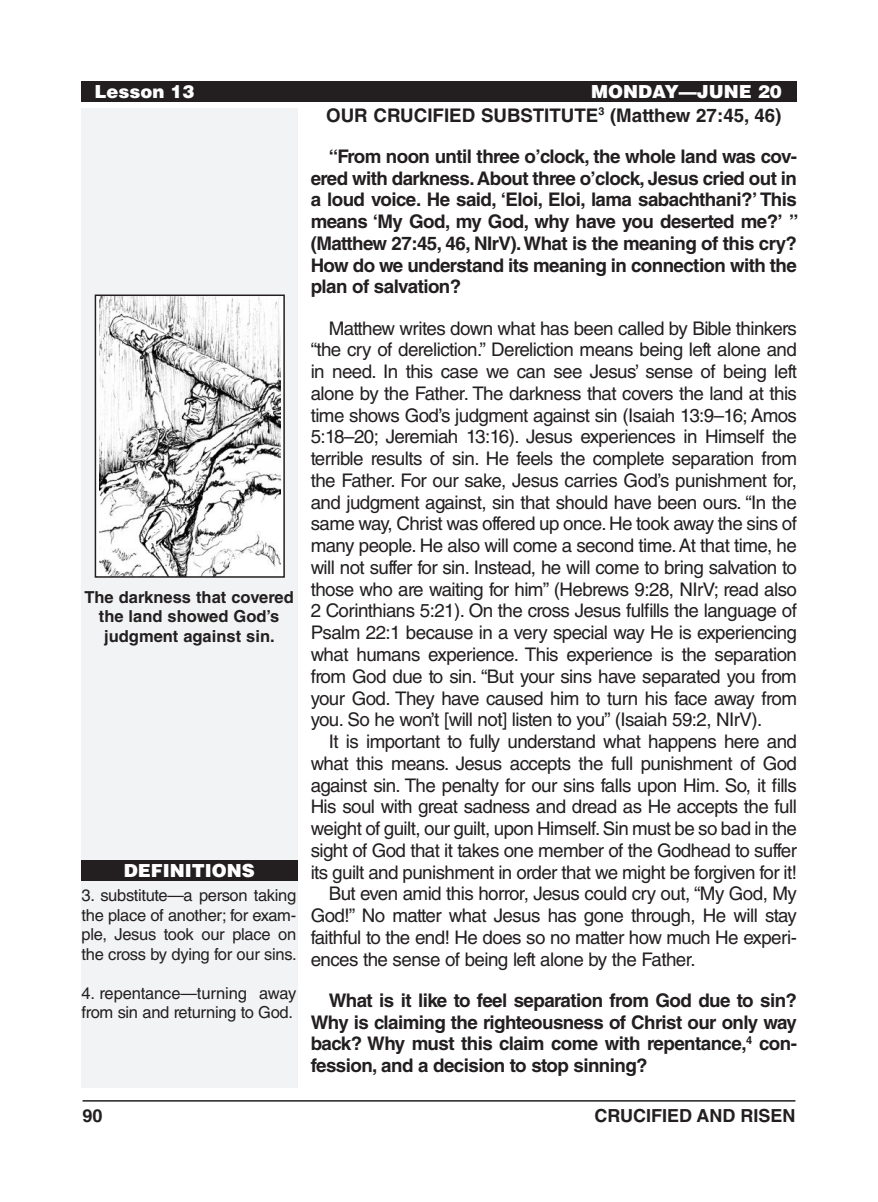
<style>
.page{position:relative;width:878px;height:1202px;background:#fff}
.page>*{position:absolute;margin:0;border:0;box-sizing:border-box;transform-origin:0 0}
.Body_Text_SpaceBefor{font:18.75px/21.8px "Helvetica LT Std";letter-spacing:-.03em;color:#231f20;text-align:justify}
.Body_Text{font:18.75px/21.8px "Helvetica LT Std";letter-spacing:-.03em;color:#231f20;text-align:justify}
.Body_Text_Bold_Space{font:700 18.75px/21.8px "Helvetica LT Std";letter-spacing:-.03em;color:#231f20;text-align:justify}
.Subheadings{font:700 18.75px "Helvetica LT Std";color:#231f20}
.Running_Head_-_Right{font:900 18px "Helvetica LT Std";color:#fff}
.Footer_-_Right{font:700 18px "Helvetica LT Std";color:#231f20}
.Definitions_Heading{font:900 18px "Helvetica LT Std";color:#fff}
.Definitions_Text{font:16.5px/19.5px "Helvetica LT Std";letter-spacing:-.02em;color:#231f20;text-align:justify}
.Image_Captions{font:700 16.5px/19.5px "Helvetica LT Std";color:#231f20;text-align:center}
</style>
<div class="page">
<div style="left:81px;top:81px;width:715px;height:20px;background:#231f20"></div>
<hr style="left:82px;top:1100px;width:713px;height:1px;background:#231f20">
<div style="left:81px;top:108px;width:216px;height:979px;background:#f2f3f4"></div>
<div style="left:81px;top:860px;width:217px;height:20px;background:#231f20"></div>
<img style="left:99px;top:297px;width:181px;height:277px">
<div style="left:95px;top:294px;width:190px;height:283px;border:2px solid #231f20"></div>
<p class="Running_Head_-_Right" style="left:94px;top:79px;width:102px">Lesson 13</p>
<p class="Image_Captions" style="left:84px;top:587px;width:211px">The darkness that covered the land showed God’s judgment against sin.</p>
<p class="Definitions_Heading" style="left:124px;top:859px;width:132px">DEFINITIONS</p>
<p class="Definitions_Text" style="left:82px;top:885px;width:216px">3. substitute—a person taking the place of another; for exam&shy;ple, Jesus took our place on the cross by dying for our sins.</p>
<p class="Definitions_Text" style="left:82px;top:983px;width:216px">4. repentance—turning away from sin and returning to God.</p>
<p class="Running_Head_-_Right" style="left:591px;top:79px;width:192px">MONDAY—JUNE 20</p>
<p class="Subheadings" style="left:326px;top:103px;width:457px">OUR CRUCIFIED SUBSTITUTE<sup>3</sup> (Matthew 27:45, 46)</p>
<p class="Body_Text_Bold_Space" style="left:311px;top:145px;width:489px;text-indent:18px">“From noon until three o’clock, the whole land was cov&shy;ered with darkness. About three o’clock, Jesus cried out in a loud voice. He said, ‘Eloi, Eloi, lama sabachthani?’ This means ‘My God, my God, why have you deserted me?’ ” (Matthew 27:45, 46, NIrV). What is the meaning of this cry?<br>How do we understand its meaning in connection with the plan of salvation?</p>
<p class="Body_Text_SpaceBefor" style="left:311px;top:317px;width:488px;text-indent:18px">Matthew writes down what has been called by Bible thinkers “the cry of dereliction.” Dereliction means being left alone and in need. In this case we can see Jesus’ sense of being left alone by the Father. The darkness that covers the land at this time shows God’s judgment against sin (Isaiah 13:9–16; Amos 5:18–20; Jeremiah 13:16). Jesus experiences in Himself the terrible results of sin. He feels the complete separation from the Father. For our sake, Jesus carries God’s punishment for, and judgment against, sin that should have been ours. “In the same way, Christ was offered up once. He took away the sins of many people. He also will come a second time. At that time, he will not suffer for sin. Instead, he will come to bring salvation to those who are waiting for him” (Hebrews 9:28, NIrV; read also 2 Corinthians 5:21). On the cross Jesus fulfills the language of Psalm 22:1 because in a very special way He is experiencing what humans experience. This experience is the separation from God due to sin. “But your sins have separated you from your God. They have caused him to turn his face away from you. So he won’t [will not] listen to you” (Isaiah 59:2, NIrV).</p>
<p class="Body_Text" style="left:311px;top:730px;width:488px;text-indent:18px">It is important to fully understand what happens here and what this means. Jesus accepts the full punishment of God against sin. The penalty for our sins falls upon Him. So, it fills His soul with great sadness and dread as He accepts the full weight of guilt, our guilt, upon Himself. Sin must be so bad in the sight of God that it takes one member of the Godhead to suffer its guilt and punishment in order that we might be forgiven for it!</p>
<p class="Body_Text" style="left:311px;top:882px;width:488px;text-indent:18px">But even amid this horror, Jesus could cry out, “My God, My God!” No matter what Jesus has gone through, He will stay faithful to the end! He does so no matter how much He experi&shy;ences the sense of being left alone by the Father.</p>
<p class="Body_Text_Bold_Space" style="left:311px;top:989px;width:488px;text-indent:18px">What is it like to feel separation from God due to sin?<br>Why is claiming the righteousness of Christ our only way back? Why must this claim come with repentance,<sup>4</sup> con&shy;fession, and a decision to stop sinning?</p>
<p class="Footer_-_Right" style="left:82px;top:1104px;width:22px">90</p>
<p class="Footer_-_Right" style="left:594px;top:1104px;width:202px">CRUCIFIED AND RISEN</p>
</div>
